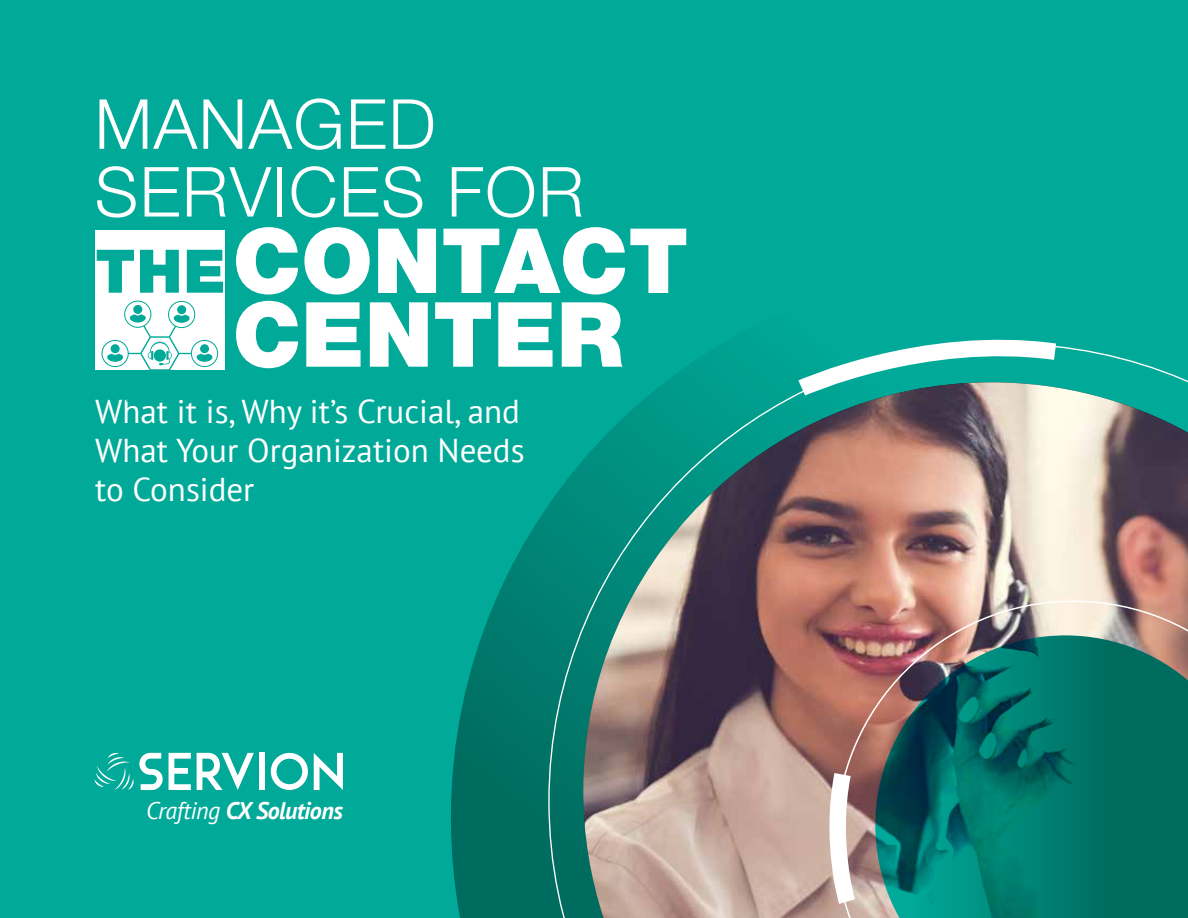
<style>
.page{position:relative;width:1188px;height:918px;background:#00a998}
.page>*{position:absolute;margin:0;border:0;box-sizing:border-box;transform-origin:0 0}
.t1{font:900 90.15px/73.7px "Helvetica Neue";color:#fff}
.t2{font:300 69.15px/67.8px "Helvetica Neue";letter-spacing:.02em;color:#fff}
.t3{font:900 60.15px "Helvetica Neue";color:#00a998}
.t4{font:33px/39px "PT Sans";color:#fff}
.t5{font:italic 700 24px "PT Sans";letter-spacing:-.02em;color:#fff}
.s1{font-weight:400}
</style>
<div class="page">
<svg style="left:451px;top:506px;width:97px;height:412px"></svg>
<svg style="left:548px;top:348px;width:640px;height:570px;background:#788c83"></svg>
<svg style="left:785px;top:339px;width:289px;height:66px"></svg>
<img style="left:835px;top:600px;width:353px;height:318px">
<svg style="left:829px;top:755px;width:35px;height:163px;background:#cab3af"></svg>
<div style="left:95px;top:230px;width:130px;height:140px;background:#fff"></div>
<svg style="left:102px;top:301px;width:116px;height:69px"></svg>
<svg style="left:271px;top:753px;width:37px;height:37px"></svg>
<svg style="left:314px;top:753px;width:29px;height:37px"></svg>
<div style="left:259px;top:753px;width:6px;height:37px;background:#fff"></div>
<svg style="left:169px;top:753px;width:22px;height:37px"></svg>
<svg style="left:197px;top:753px;width:57px;height:37px"></svg>
<svg style="left:95px;top:753px;width:68px;height:37px"></svg>
<h2 class="t2" style="left:95px;top:89px;width:491px">MANAGED<br>SERVICES FOR</h2>
<h1 class="t1" style="left:233px;top:224px;width:457px">CONTACT<br>CENTER</h1>
<h3 class="t3" style="left:95px;top:235px;width:132px">THE</h3>
<p class="t4" style="left:95px;top:391px;width:431px">What it is, Why it’s Crucial, and<br>What Your Organization Needs to Consider</p>
<p class="t5" style="left:146px;top:795px;width:198px"><span class="s1">Crafting</span> CX Solutions</p>
</div>
